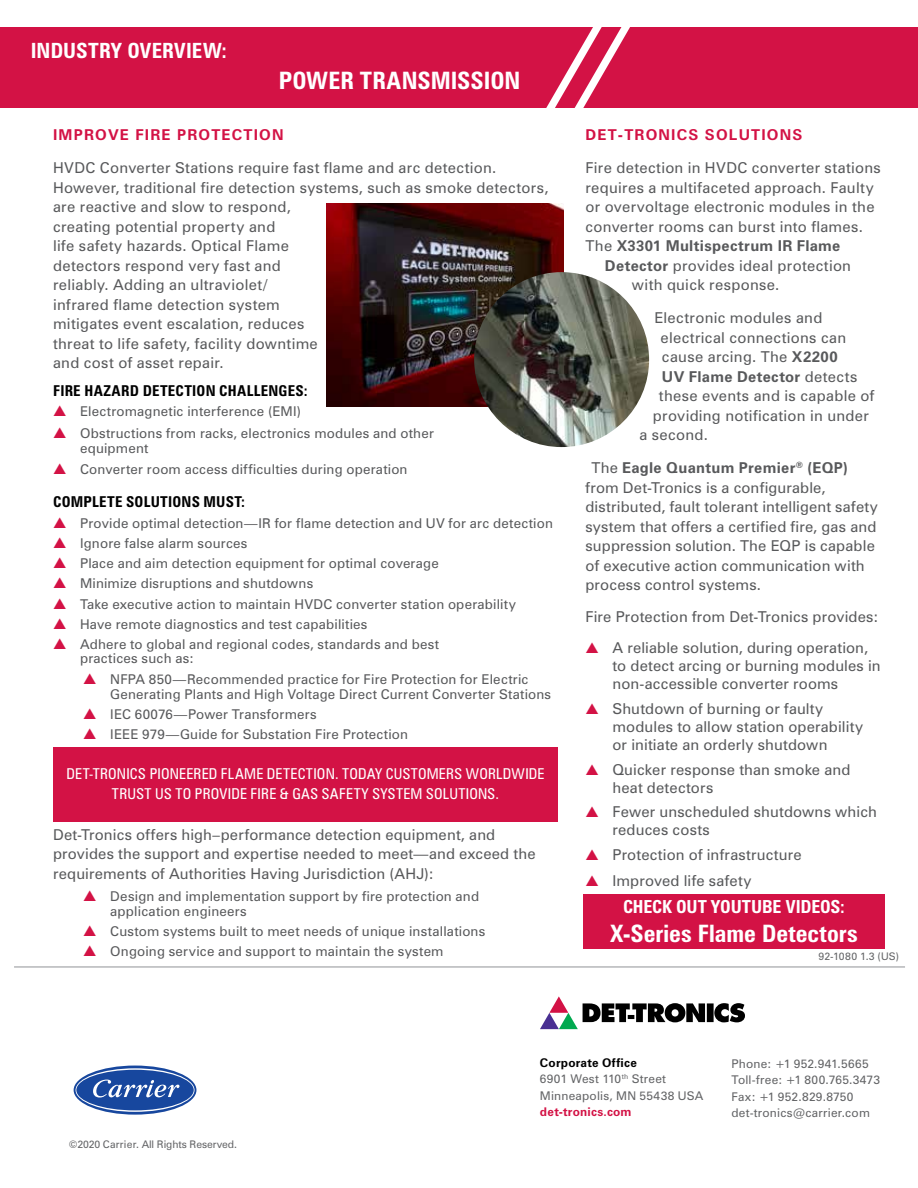
<style>
.page{position:relative;width:918px;height:1188px;background:#fff}
.page>*{position:absolute;margin:0;border:0;box-sizing:border-box;transform-origin:0 0}
.t1{font:700 condensed 24px "Zurich BT";color:#fff}
.t2{font:700 condensed 24px "Zurich BT";color:#fff}
.t3{font:700 condensed 21px "Zurich BT";letter-spacing:.005em;color:#fff}
.t4{font:700 condensed 18px "Zurich BT";letter-spacing:-.01em;color:#fff}
.t5{font:15px/19.5px "Zurich BT";letter-spacing:.015em;color:#58595b}
.t6{font:condensed 15px/19.5px "Zurich BT";letter-spacing:.01em;color:#fff;text-align:center}
.t7{font:700 condensed 15px "Zurich BT";letter-spacing:.015em;color:#000}
.t8{font:700 15px "Zurich BT";letter-spacing:.02em;color:#58595b}
.t9{font:700 15px "Zurich BT";letter-spacing:.08em;color:#d31245}
.t10{font:13.5px/15px "Zurich BT";letter-spacing:.015em;color:#58595b}
.t11{font:12px/16.5px "Zurich BT";letter-spacing:.02em;color:#636466}
.t12{font:700 12px "Zurich BT";letter-spacing:.02em;color:#d31245}
.t13{font:10.5px "Zurich BT";letter-spacing:-.01em;color:#636466}
.s1{color:#d31245}
.s2{font-weight:400}
.s3{font-weight:700}
.s4{font-weight:700;color:#000}
</style>
<div class="page">
<div style="left:584px;top:894px;width:301px;height:55px;background:#d31245"></div>
<img style="left:327px;top:203px;width:237px;height:203px">
<img style="left:474px;top:272px;width:175px;height:175px;border-radius:87px">
<hr style="left:14px;top:967px;width:891px;height:1px;background:#919396">
<svg style="left:540px;top:996px;width:205px;height:33px"></svg>
<svg style="left:74px;top:1066px;width:122px;height:49px"></svg>
<svg style="left:76px;top:1068px;width:119px;height:44px"></svg>
<div style="left:0;top:27px;width:918px;height:81px;background:#d31245"></div>
<svg style="left:546px;top:27px;width:84px;height:81px"></svg>
<div style="left:53px;top:748px;width:505px;height:74px;background:#d31245"></div>
<h2 class="t3" style="left:31px;top:38px;width:198px">INDUSTRY OVERVIEW:</h2>
<h1 class="t2" style="left:279px;top:65px;width:243px">POWER TRANSMISSION</h1>
<p class="t9" style="left:53px;top:126px;width:232px">IMPROVE FIRE PROTECTION</p>
<p class="t5" style="left:53px;top:158px;width:497px">HVDC Converter Stations require fast flame and arc detection.<br>However, traditional fire detection systems, such as smoke detectors, are reactive and slow to respond,<br>creating potential property and<br>life safety hazards. Optical Flame<br>detectors respond very fast and<br>reliably. Adding an ultraviolet/<br>infrared flame detection system<br>mitigates event escalation, reduces<br>threat to life safety, facility downtime<br>and cost of asset repair.</p>
<p class="t7" style="left:53px;top:381px;width:256px">FIRE HAZARD DETECTION CHALLENGES:</p>
<p class="t10" style="left:53px;top:403px;width:249px"><span class="s1">▲</span> Electromagnetic interference (EMI)</p>
<p class="t10" style="left:80px;top:425px;width:355px;text-indent:-27px"><span class="s1">▲</span> Obstructions from racks, electronics modules and other equipment</p>
<p class="t10" style="left:53px;top:462px;width:356px"><span class="s1">▲</span> Converter room access difficulties during operation</p>
<p class="t7" style="left:53px;top:493px;width:193px">COMPLETE SOLUTIONS MUST:</p>
<p class="t10" style="left:53px;top:515px;width:501px"><span class="s1">▲</span> Provide optimal detection—IR for flame detection and UV for arc detection</p>
<p class="t10" style="left:53px;top:535px;width:196px"><span class="s1">▲</span> Ignore false alarm sources</p>
<p class="t10" style="left:53px;top:556px;width:387px"><span class="s1">▲</span> Place and aim detection equipment for optimal coverage</p>
<p class="t10" style="left:53px;top:576px;width:262px"><span class="s1">▲</span> Minimize disruptions and shutdowns</p>
<p class="t10" style="left:53px;top:596px;width:465px"><span class="s1">▲</span> Take executive action to maintain HVDC converter station operability</p>
<p class="t10" style="left:53px;top:616px;width:316px"><span class="s1">▲</span> Have remote diagnostics and test capabilities</p>
<p class="t10" style="left:80px;top:637px;width:361px;line-height:13.5px;text-indent:-27px"><span class="s1">▲</span> Adhere to global and regional codes, standards and best practices such as:</p>
<p class="t10" style="left:110px;top:671px;width:442px;text-indent:-27px"><span class="s1">▲</span> NFPA 850—Recommended practice for Fire Protection for Electric<br>Generating Plants and High Voltage Direct Current Converter Stations</p>
<p class="t10" style="left:83px;top:706px;width:235px"><span class="s1">▲</span> IEC 60076—Power Transformers</p>
<p class="t10" style="left:83px;top:727px;width:326px"><span class="s1">▲</span> IEEE 979—Guide for Substation Fire Protection</p>
<p class="t6" style="left:66px;top:764px;width:480px">DET-TRONICS PIONEERED FLAME DETECTION. TODAY CUSTOMERS WORLDWIDE<br>TRUST US TO PROVIDE FIRE &amp; GAS SAFETY SYSTEM SOLUTIONS.</p>
<p class="t5" style="left:53px;top:824px;width:484px">Det-Tronics offers high–performance detection equipment, and provides the support and expertise needed to meet—and exceed the requirements of Authorities Having Jurisdiction (AHJ):</p>
<p class="t10" style="left:110px;top:888px;width:370px;text-indent:-27px"><span class="s1">▲</span> Design and implementation support by fire protection and application engineers</p>
<p class="t10" style="left:83px;top:924px;width:404px"><span class="s1">▲</span> Custom systems built to meet needs of unique installations</p>
<p class="t10" style="left:83px;top:944px;width:362px"><span class="s1">▲</span> Ongoing service and support to maintain the system</p>
<p class="t9" style="left:585px;top:126px;width:219px">DET-TRONICS SOLUTIONS</p>
<p class="t5" style="left:585px;top:158px;width:297px">Fire detection in HVDC converter stations</p>
<p class="t5" style="left:585px;top:177px;width:290px">requires a multifaceted approach. Faulty</p>
<p class="t5" style="left:585px;top:197px;width:291px">or overvoltage electronic modules in the</p>
<p class="t5" style="left:585px;top:216px;width:279px">converter rooms can burst into flames.</p>
<p class="t8" style="left:585px;top:237px;width:257px"><span class="s2">The</span> X3301 Multispectrum IR Flame</p>
<p class="t5" style="left:605px;top:255px;width:248px"><span class="s3">Detector</span> provides ideal protection</p>
<p class="t5" style="left:632px;top:275px;width:149px">with quick response.</p>
<p class="t5" style="left:654px;top:308px;width:169px">Electronic modules and</p>
<p class="t5" style="left:660px;top:327px;width:187px">electrical connections can</p>
<p class="t5" style="left:662px;top:347px;width:177px">cause arcing. The <span class="s3">X2200</span></p>
<p class="t8" style="left:662px;top:367px;width:197px">UV Flame Detector <span class="s2">detects</span></p>
<p class="t5" style="left:659px;top:386px;width:217px">these events and is capable of</p>
<p class="t5" style="left:653px;top:405px;width:217px">providing notification in under</p>
<p class="t5" style="left:639px;top:425px;width:70px">a second.</p>
<p class="t5" style="left:585px;top:458px;width:294px;text-indent:6px">The <span class="s3">Eagle Quantum Premier</span><sup>®</sup> <span class="s3">(EQP) </span>from Det-Tronics is a configurable, distributed, fault tolerant intelligent safety system that offers a certified fire, gas and suppression solution. The EQP is capable of executive action communication with process control systems.</p>
<p class="t5" style="left:585px;top:606px;width:295px">Fire Protection from Det-Tronics provides:</p>
<p class="t5" style="left:612px;top:639px;width:270px;line-height:18px;text-indent:-27px"><span class="s1">▲</span> A reliable solution, during operation, to detect arcing or burning modules in non-accessible converter rooms</p>
<p class="t5" style="left:612px;top:699px;width:252px;line-height:18px;text-indent:-27px"><span class="s1">▲</span> Shutdown of burning or faulty modules to allow station operability or initiate an orderly shutdown</p>
<p class="t5" style="left:612px;top:760px;width:239px;line-height:18px;text-indent:-27px"><span class="s1">▲</span> Quicker response than smoke and heat detectors</p>
<p class="t5" style="left:612px;top:803px;width:266px;line-height:18px;text-indent:-27px"><span class="s1">▲</span> Fewer unscheduled shutdowns which reduces costs</p>
<p class="t5" style="left:585px;top:845px;width:218px"><span class="s1">▲</span> Protection of infrastructure</p>
<p class="t5" style="left:585px;top:871px;width:168px"><span class="s1">▲</span> Improved life safety</p>
<p class="t4" style="left:623px;top:896px;width:223px">CHECK OUT YOUTUBE VIDEOS:</p>
<h1 class="t1" style="left:610px;top:919px;width:249px">X-Series Flame Detectors</h1>
<p class="t13" style="left:818px;top:950px;width:82px">92-1080 1.3 (US)</p>
<p class="t13" style="left:69px;top:1138px;width:170px">©2020 Carrier. All Rights Reserved.</p>
<p class="t11" style="left:540px;top:1054px;width:165px"><span class="s4">Corporate Office<br></span>6901 West 110<sup>th</sup> Street<br>Minneapolis, MN 55438 USA</p>
<p class="t12" style="left:540px;top:1105px;width:93px">det-tronics.com</p>
<p class="t11" style="left:732px;top:1055px;width:150px">Phone: +1 952.941.5665<br>Toll-free: +1 800.765.3473<br>Fax: +1 952.829.8750 det-tronics@carrier.com</p>
</div>
